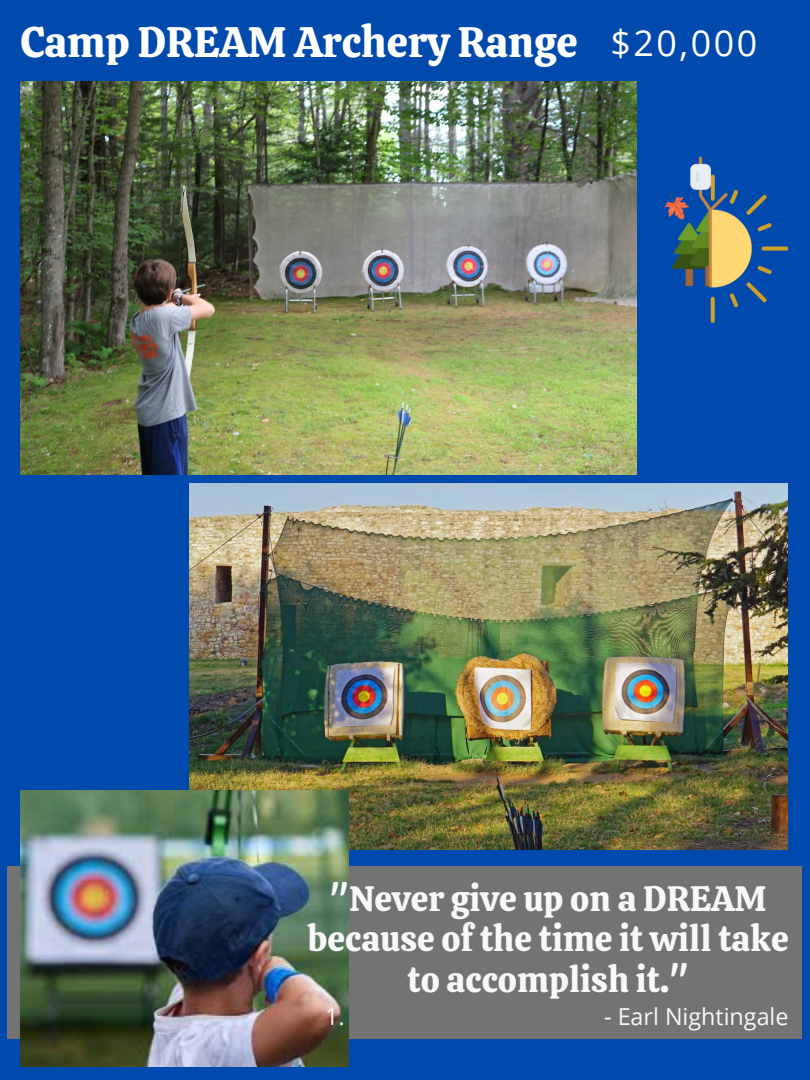
<style>
.page{position:relative;width:810px;height:1080px;background:#004aad}
.page>*{position:absolute;margin:0;border:0;box-sizing:border-box;transform-origin:0 0}
.t1{font:42.44px "Calistoga";color:#fff}
.t2{font:35.81px "Open Sans";color:#fff}
.t3{font:35.19px/40.8px "Calistoga";color:#f8f8f8;text-align:center}
.t4{font:23.31px "Open Sans";color:#f8f8f8}
</style>
<div class="page">
<img style="left:189px;top:484px;width:599px;height:365px">
<div style="left:7px;top:866px;width:795px;height:173px;background:#737373"></div>
<img style="left:20px;top:790px;width:328px;height:276px">
<img style="left:664px;top:156px;width:125px;height:168px">
<img style="left:20px;top:81px;width:617px;height:394px">
<p class="t1" style="left:20px;top:14px;width:559px">Camp DREAM Archery Range</p>
<p class="t2" style="left:611px;top:18px;width:148px">$20,000</p>
<p class="t3" style="left:307px;top:878px;width:483px">"Never give up on a DREAM because of the time it will take to accomplish it."</p>
<p class="t4" style="left:325px;top:1000px;width:21px">1.</p>
<p class="t4" style="left:604px;top:1000px;width:186px">- Earl Nightingale</p>
</div>
